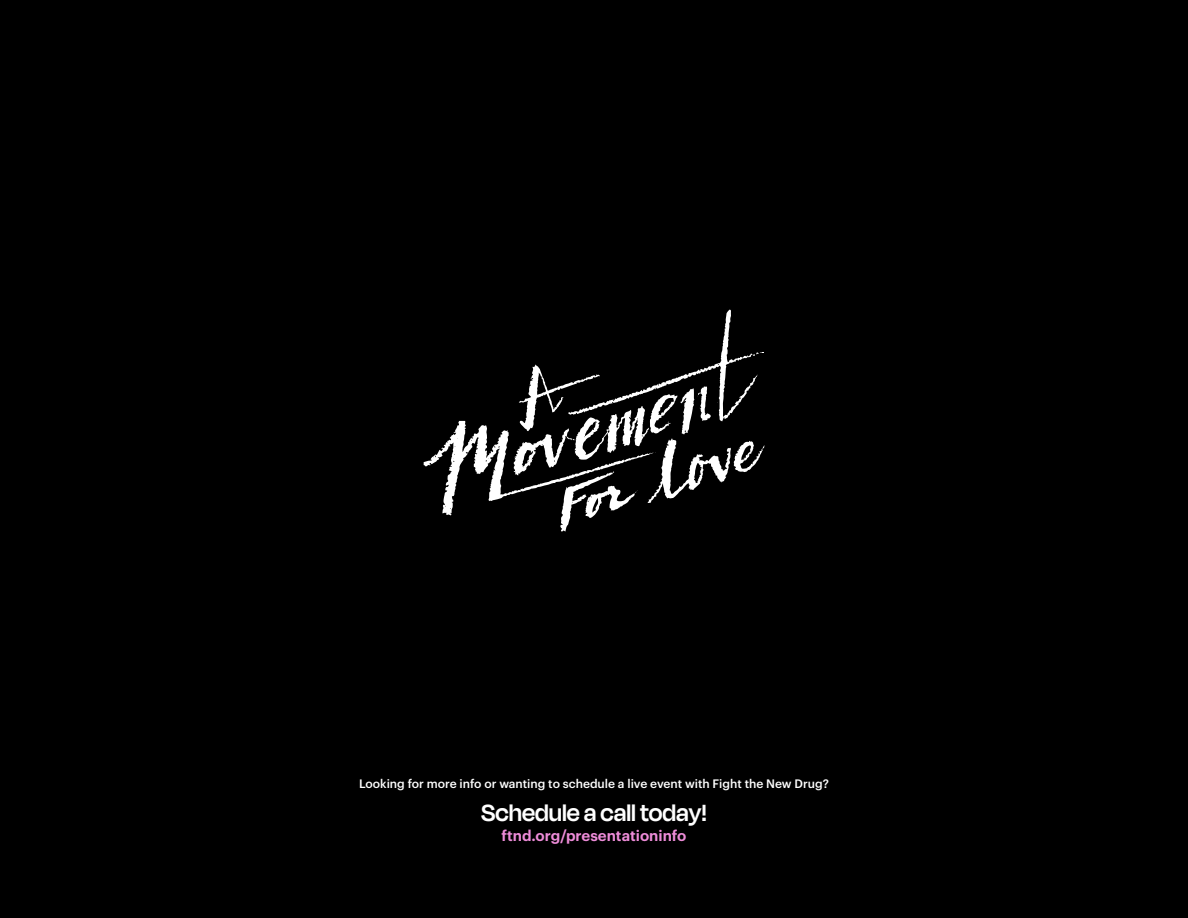
<style>
.page{position:relative;width:1188px;height:918px;background:#000}
.page>*{position:absolute;margin:0;border:0;box-sizing:border-box;transform-origin:0 0}
.t1{font:600 27px "Degular Display";color:#fff}
.t2{font:600 15px "Graphik";color:#ee8cd9}
.t3{font:500 12px "Graphik";color:#fff}
</style>
<div class="page">
<svg style="left:424px;top:310px;width:341px;height:222px"></svg>
<p class="t3" style="left:359px;top:775px;width:471px">Looking for more info or wanting to schedule a live event with Fight the New Drug?</p>
<p class="t1" style="left:481px;top:797px;width:227px">Schedule a call today!</p>
<p class="t2" style="left:502px;top:824px;width:186px">ftnd.org/presentationinfo</p>
</div>
